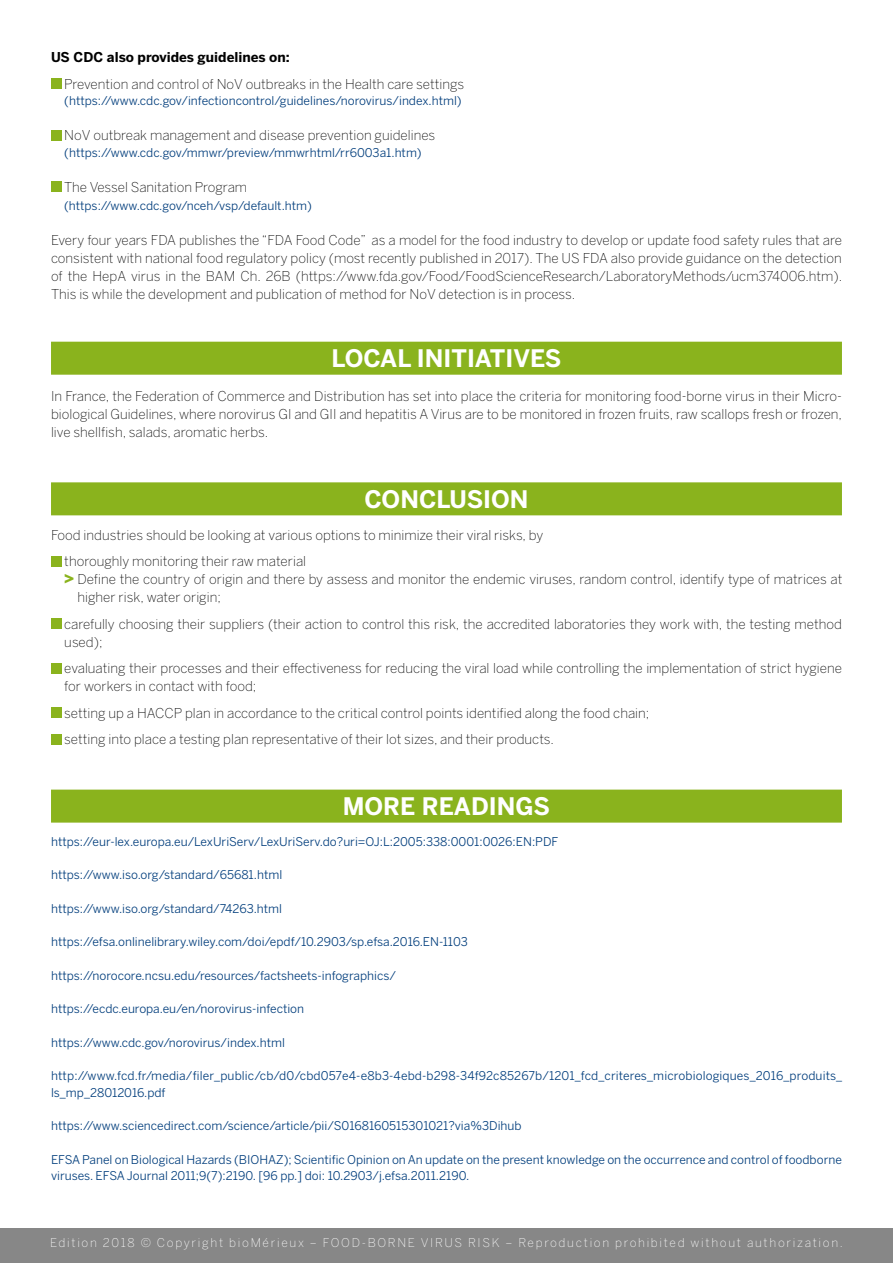
<style>
.page{position:relative;width:893px;height:1263px;background:#fff}
.page>*{position:absolute;margin:0;border:0;box-sizing:border-box;transform-origin:0 0}
.t1{font:700 24px "Benton Sans";color:#fff}
.t2{font:200 13.5px/18px "Benton Sans";color:#000}
.t3{font:700 13.5px "Benton Sans";color:#000}
.t4{font:12px/16.5px "Benton Sans";color:#003d7c}
.t5{font:200 12px "Benton Sans";letter-spacing:.14em;color:#fff}
.s1{font-weight:900;font-size:16.5px;color:#8ab31d}
</style>
<div class="page">
<div style="left:51px;top:482px;width:791px;height:33px;background:#8ab31d"></div>
<div style="left:51px;top:790px;width:791px;height:33px;background:#8ab31d"></div>
<div style="left:0;top:1229px;width:893px;height:34px;background:#878787"></div>
<div style="left:51px;top:556px;width:10px;height:10px;background:#8ab31d"></div>
<div style="left:51px;top:618px;width:10px;height:11px;background:#8ab31d"></div>
<div style="left:51px;top:663px;width:10px;height:10px;background:#8ab31d"></div>
<div style="left:51px;top:707px;width:10px;height:11px;background:#8ab31d"></div>
<div style="left:51px;top:734px;width:10px;height:10px;background:#8ab31d"></div>
<div style="left:51px;top:342px;width:791px;height:33px;background:#8ab31d"></div>
<div style="left:51px;top:78px;width:10px;height:11px;background:#8ab31d"></div>
<div style="left:51px;top:130px;width:10px;height:10px;background:#8ab31d"></div>
<div style="left:51px;top:181px;width:10px;height:11px;background:#8ab31d"></div>
<p class="t3" style="left:51px;top:49px;width:240px">US CDC also provides guidelines on:</p>
<p class="t2" style="left:64px;top:75px;width:401px">Prevention and control of NoV outbreaks in the Health care settings</p>
<p class="t4" style="left:64px;top:93px;width:399px">(https://www.cdc.gov/infectioncontrol/guidelines/norovirus/index.html)</p>
<p class="t2" style="left:64px;top:126px;width:372px">NoV outbreak management and disease prevention guidelines</p>
<p class="t4" style="left:64px;top:144px;width:359px">(https://www.cdc.gov/mmwr/preview/mmwrhtml/rr6003a1.htm)</p>
<p class="t2" style="left:64px;top:178px;width:185px">The Vessel Sanitation Program</p>
<p class="t4" style="left:64px;top:197px;width:249px">(https://www.cdc.gov/nceh/vsp/default.htm)</p>
<p class="t2" style="left:51px;top:231px;width:793px;text-align:justify">Every four years FDA publishes the “FDA Food Code” as a model for the food industry to develop or update food safety rules that are consistent with national food regulatory policy (most recently published in 2017). The US FDA also provide guidance on the detection of the HepA virus in the BAM Ch. 26B (https://www.fda.gov/Food/FoodScienceResearch/LaboratoryMethods/ucm374006.htm).<br>This is while the development and publication of method for NoV detection is in process.</p>
<h1 class="t1" style="left:331px;top:343px;width:232px">LOCAL INITIATIVES</h1>
<p class="t2" style="left:51px;top:387px;width:793px;text-align:justify">In France, the Federation of Commerce and Distribution has set into place the criteria for monitoring food-borne virus in their Micro&shy;biological Guidelines, where norovirus GI and GII and hepatitis A Virus are to be monitored in frozen fruits, raw scallops fresh or frozen, live shellfish, salads, aromatic herbs.</p>
<h1 class="t1" style="left:364px;top:484px;width:166px">CONCLUSION</h1>
<p class="t2" style="left:64px;top:521px;width:480px;line-height:26.5px;text-indent:-13px">Food industries should be looking at various options to minimize their viral risks, by thoroughly monitoring their raw material</p>
<p class="t2" style="left:77px;top:570px;width:767px;text-indent:-14px"><span class="s1">&gt;</span> Define the country of origin and there by assess and monitor the endemic viruses, random control, identify type of matrices at higher risk, water origin;</p>
<p class="t2" style="left:64px;top:615px;width:779px">carefully choosing their suppliers (their action to control this risk, the accredited laboratories they work with, the testing method used);</p>
<p class="t2" style="left:64px;top:659px;width:779px">evaluating their processes and their effectiveness for reducing the viral load while controlling the implementation of strict hygiene for workers in contact with food;</p>
<p class="t2" style="left:64px;top:699px;width:587px;line-height:26.5px">setting up a HACCP plan in accordance to the critical control points identified along the food chain; setting into place a testing plan representative of their lot sizes, and their products.</p>
<h1 class="t1" style="left:343px;top:791px;width:209px">MORE READINGS</h1>
<p class="t4" style="left:51px;top:833px;width:509px">https://eur-lex.europa.eu/LexUriServ/LexUriServ.do?uri=OJ:L:2005:338:0001:0026:EN:PDF</p>
<p class="t4" style="left:51px;top:867px;width:233px">https://www.iso.org/standard/65681.html</p>
<p class="t4" style="left:51px;top:900px;width:233px">https://www.iso.org/standard/74263.html</p>
<p class="t4" style="left:51px;top:934px;width:418px">https://efsa.onlinelibrary.wiley.com/doi/epdf/10.2903/sp.efsa.2016.EN-1103</p>
<p class="t4" style="left:51px;top:967px;width:347px">https://norocore.ncsu.edu/resources/factsheets-infographics/</p>
<p class="t4" style="left:51px;top:1001px;width:255px">https://ecdc.europa.eu/en/norovirus-infection</p>
<p class="t4" style="left:51px;top:1034px;width:235px">https://www.cdc.gov/norovirus/index.html</p>
<p class="t4" style="left:51px;top:1068px;width:793px">http://www.fcd.fr/media/filer_public/cb/d0/cbd057e4-e8b3-4ebd-b298-34f92c85267b/1201_fcd_criteres_microbiologiques_2016_produits_ ls_mp_28012016.pdf</p>
<p class="t4" style="left:51px;top:1118px;width:472px">https://www.sciencedirect.com/science/article/pii/S0168160515301021?via%3Dihub</p>
<p class="t4" style="left:51px;top:1151px;width:792px">EFSA Panel on Biological Hazards (BIOHAZ); Scientific Opinion on An update on the present knowledge on the occurrence and control of foodborne viruses. EFSA Journal 2011;9(7):2190. [96 pp.] doi: 10.2903/j.efsa.2011.2190.</p>
<p class="t5" style="left:50px;top:1236px;width:794px">Edition 2018 © Copyright bioMérieux – FOOD-BORNE VIRUS RISK – Reproduction prohibited without authorization.</p>
</div>
